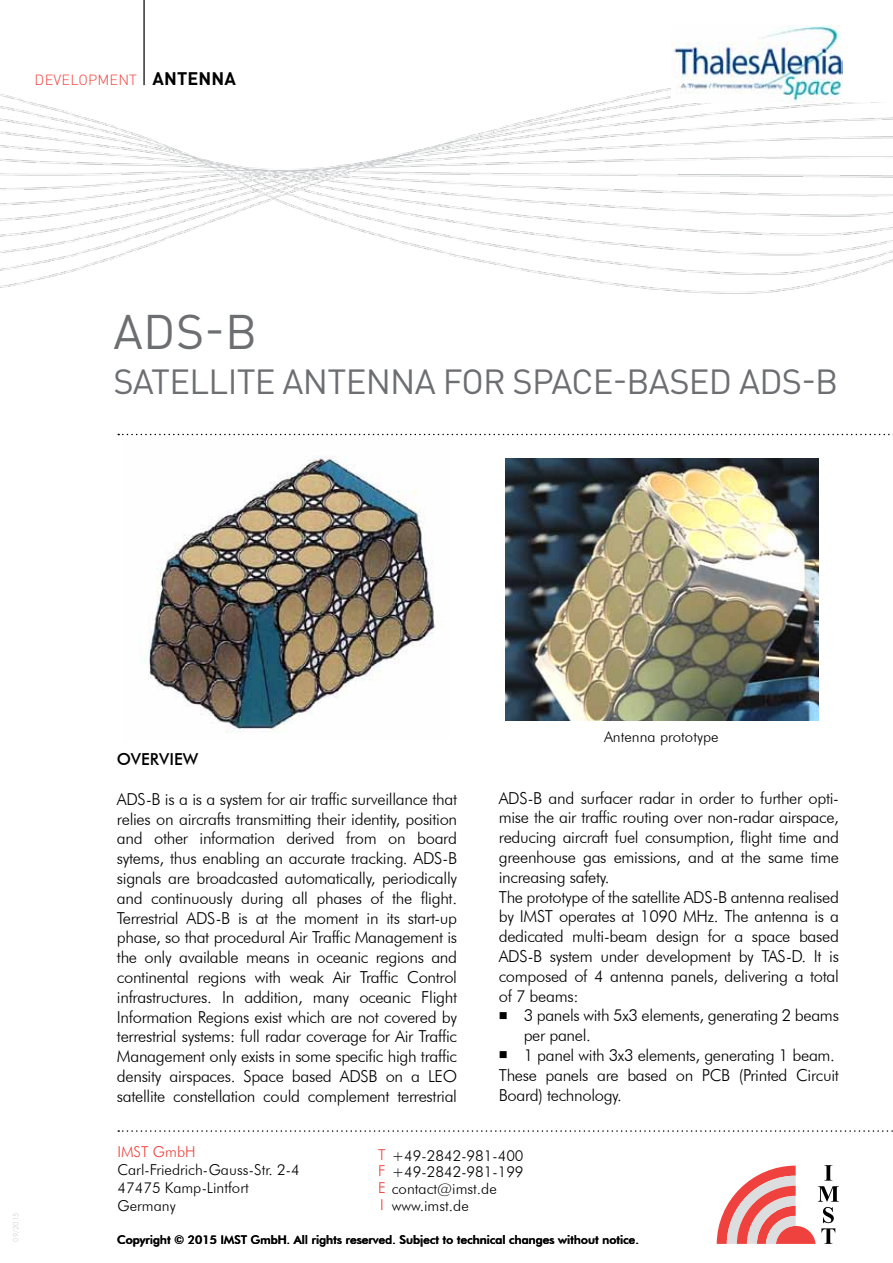
<style>
.page{position:relative;width:893px;height:1263px;background:#fff}
.page>*{position:absolute;margin:0;border:0;box-sizing:border-box;transform-origin:0 0}
.t1{font:48px "DIN Pro";color:#6d6e71}
.t2{font:34.5px "DIN Pro";letter-spacing:-.02em;color:#6d6e71}
.t3{font:300 16.5px/19.8px "Futura BT";letter-spacing:-.02em;color:#000}
.t4{font:500 16.5px "Futura BT";color:#000}
.t5{font:300 15px/16.5px "Futura BT";color:#000}
.t6{font:300 15px "Futura BT";color:#ef413d}
.t7{font:300 14.55px "DIN Pro";letter-spacing:.01em;color:#ef413d}
.t8{font:500 12px "Futura BT";color:#000}
.t9{font:300 7.5px "Futura BT";color:#d1d3d4}
.s1{font-weight:700;font-size:18px;color:#000}
.s2{color:#ef413d}
</style>
<div class="page">
<img style="left:0;top:42px;width:893px;height:252px">
<hr style="left:143px;top:0;width:2px;height:85px;background:#000">
<svg style="left:118px;top:434px;width:775px;height:1px"></svg>
<svg style="left:717px;top:1165px;width:122px;height:79px"></svg>
<svg style="left:118px;top:1130px;width:775px;height:2px"></svg>
<div style="left:672px;top:23px;width:221px;height:79px;background:#fff"></div>
<img style="left:672px;top:25px;width:170px;height:77px">
<img style="left:148px;top:455px;width:288px;height:278px">
<img style="left:505px;top:459px;width:314px;height:262px">
<p class="t7" style="left:35px;top:70px;width:203px">DEVELOPMENT <span class="s1">ANTENNA</span></p>
<h1 class="t1" style="left:113px;top:299px;width:145px">ADs-B</h1>
<h2 class="t2" style="left:113px;top:358px;width:726px">SATELLITE ANTENNA FOR SPACE-BASED ADS-B</h2>
<p class="t9" style="left:11px;top:1242px;width:30px;rotate:-90deg">09/2015</p>
<p class="t4" style="left:117px;top:749px;width:83px">OVERVIEW</p>
<p class="t3" style="left:117px;top:789px;width:342px;text-align:justify">ADS-B is a is a system for air traffic surveillance that relies on aircrafts transmitting their identity, position and other information derived from on board sytems, thus enabling an accurate tracking. ADS-B signals are broadcasted automatically, periodically and continuously during all phases of the flight.<br>Terrestrial ADS-B is at the moment in its start-up phase, so that procedural Air Traffic Management is the only available means in oceanic regions and continental regions with weak Air Traffic Control infrastructures. In addition, many oceanic Flight Information Regions exist which are not covered by terrestrial systems: full radar coverage for Air Traffic Management only exists in some specific high traffic density airspaces. Space based ADSB on a LEO satellite constellation could complement terrestrial</p>
<p class="t5" style="left:604px;top:728px;width:116px">Antenna prototype</p>
<p class="t3" style="left:499px;top:788px;width:342px">ADS-B and surfacer radar in order to further opti&shy;mise the air traffic routing over non-radar airspace, reducing aircraft fuel consumption, flight time and greenhouse gas emissions, and at the same time increasing safety.<br>The prototype of the satellite ADS-B antenna realised by IMST operates at 1090 MHz. The antenna is a dedicated multi-beam design for a space based ADS-B system under development by TAS-D. It is composed of 4 antenna panels, delivering a total of 7 beams:</p>
<p class="t3" style="left:524px;top:1005px;width:317px;text-indent:-25px">■ 3 panels with 5x3 elements, generating 2 beams per panel.</p>
<p class="t3" style="left:499px;top:1045px;width:342px">■ 1 panel with 3x3 elements, generating 1 beam.<br>These panels are based on PCB (Printed Circuit<br>Board) technology.</p>
<p class="t6" style="left:117px;top:1143px;width:80px">IMST GmbH</p>
<p class="t5" style="left:117px;top:1161px;width:184px;line-height:18px">Carl-Friedrich-Gauss-Str. 2-4<br>47475 Kamp-Lintfort<br>Germany</p>
<p class="t5" style="left:378px;top:1147px;width:147px"><span class="s2">T</span> +49-2842-981-400<br><span class="s2">F</span> +49-2842-981-199<br><span class="s2">E</span> contact@imst.de<br><span class="s2">I</span></p>
<p class="t5" style="left:392px;top:1197px;width:79px">www.imst.de</p>
<p class="t8" style="left:117px;top:1232px;width:523px">Copyright © 2015 IMST GmbH. All rights reserved. Subject to technical changes without notice.</p>
</div>
